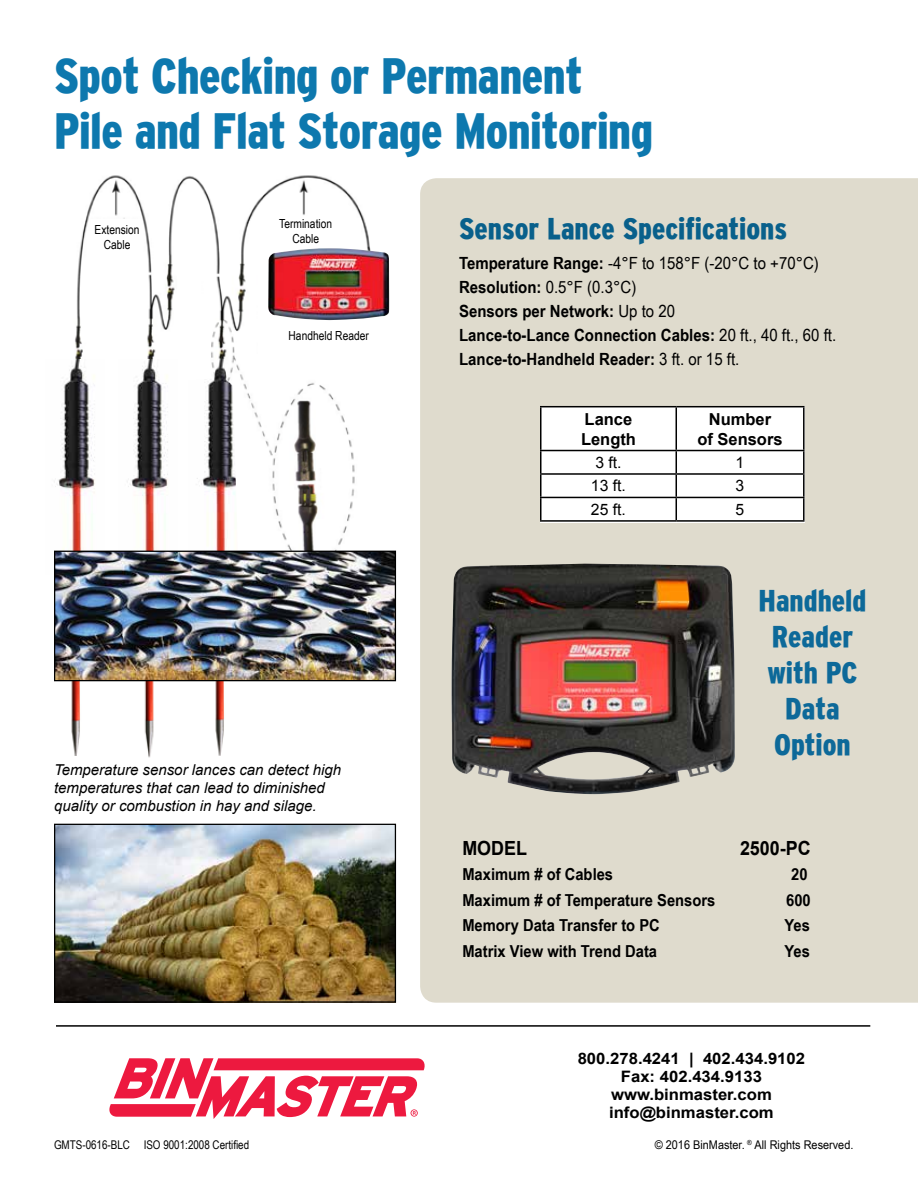
<style>
.page{position:relative;width:918px;height:1188px;background:#fff}
.page>*{position:absolute;margin:0;border:0;box-sizing:border-box;transform-origin:0 0}
.t1{font:900 condensed 49.5px/55.5px "Interstate";letter-spacing:-.01em;color:#0d78ae}
.t2{font:900 condensed 30px/36px "Interstate";color:#0d6999;text-align:center}
.t3{font:900 condensed 30px "Interstate";color:#09608b}
.t4{font:700 19.5px "Arial";color:#000;scale:.92 1}
.t5{font:700 16.8px/24px "Arial Narrow";color:#000;scale:1.09 1}
.t6{font:700 16.5px "Arial Narrow";color:#000;scale:1.09 1}
.t7{font:700 16.5px/19.8px "Arial";color:#000}
.t8{font:700 15.75px/18px "Arial";color:#000;text-align:center;scale:1.06 1}
.t9{font:15.75px "Arial";color:#000}
.t10{font:italic 15px/18px "Arial";color:#000}
.t11{font:12.45px/15px "Arial Narrow";color:#000;text-align:center}
.t12{font:12px "Arial Narrow";color:#000}
.t13{font:12px "Arial Narrow";color:#000;scale:1.11 1}
.s1{font-weight:400}
</style>
<div class="page">
<div style="left:420px;top:178px;width:498px;height:825px;background:#dfdbcd"></div>
<svg style="left:109px;top:1058px;width:316px;height:61px"></svg>
<img style="left:75px;top:175px;width:297px;height:376px">
<img style="left:268px;top:248px;width:121px;height:72px">
<img style="left:54px;top:359px;width:51px;height:192px">
<img style="left:54px;top:681px;width:50px;height:75px">
<img style="left:118px;top:359px;width:60px;height:192px">
<img style="left:118px;top:681px;width:59px;height:77px">
<img style="left:189px;top:359px;width:50px;height:192px">
<img style="left:188px;top:681px;width:60px;height:74px">
<img style="left:56px;top:553px;width:338px;height:126px">
<div style="left:54px;top:551px;width:342px;height:130px;border:1px solid #000"></div>
<img style="left:56px;top:826px;width:338px;height:175px">
<div style="left:54px;top:824px;width:342px;height:179px;border:1px solid #000"></div>
<hr style="left:56px;top:1025px;width:814px;height:2px;background:#000">
<div style="left:540px;top:406px;width:265px;height:116px;background:#fff"></div>
<hr style="left:540px;top:406px;width:136px;height:1px;background:#000">
<hr style="left:540px;top:407px;width:2px;height:43px;background:#000">
<hr style="left:676px;top:406px;width:129px;height:1px;background:#000">
<hr style="left:676px;top:407px;width:1px;height:43px;background:#000">
<hr style="left:803px;top:407px;width:2px;height:43px;background:#000">
<hr style="left:540px;top:450px;width:136px;height:1px;background:#000">
<hr style="left:540px;top:451px;width:2px;height:22px;background:#000">
<hr style="left:676px;top:450px;width:129px;height:1px;background:#000">
<hr style="left:803px;top:451px;width:2px;height:22px;background:#000">
<hr style="left:540px;top:473px;width:136px;height:2px;background:#000">
<hr style="left:540px;top:475px;width:2px;height:22px;background:#000">
<hr style="left:676px;top:473px;width:129px;height:2px;background:#000">
<hr style="left:803px;top:475px;width:2px;height:22px;background:#000">
<hr style="left:540px;top:497px;width:136px;height:1px;background:#000">
<hr style="left:540px;top:498px;width:2px;height:22px;background:#000">
<hr style="left:676px;top:497px;width:129px;height:1px;background:#000">
<svg style="left:676px;top:451px;width:1px;height:69px"></svg>
<hr style="left:803px;top:498px;width:2px;height:22px;background:#000">
<hr style="left:540px;top:520px;width:136px;height:2px;background:#000">
<hr style="left:676px;top:520px;width:129px;height:2px;background:#000">
<img style="left:451px;top:564px;width:228px;height:230px">
<h1 class="t1" style="left:54px;top:47px;width:601px">Spot Checking or Permanent<br>Pile and Flat Storage Monitoring</h1>
<p class="t11" style="left:95px;top:221px;width:46px">Extension<br>Cable</p>
<p class="t11" style="left:279px;top:216px;width:54px">Termination<br>Cable</p>
<p class="t11" style="left:289px;top:328px;width:82px">Handheld Reader</p>
<p class="t10" style="left:54px;top:761px;width:289px">Temperature sensor lances can detect high temperatures that can lead to diminished quality or combustion in hay and silage.</p>
<h2 class="t3" style="left:459px;top:212px;width:330px">Sensor Lance Specifications</h2>
<p class="t5" style="left:459px;top:250px;width:348px">Temperature Range: <span class="s1">-4°F to 158°F (-20°C to +70°C)<br></span>Resolution: <span class="s1">0.5°F (0.3°C)<br></span>Sensors per Network: <span class="s1">Up to 20<br></span>Lance-to-Lance Connection Cables: <span class="s1">20 ft., 40 ft., 60 ft.<br></span>Lance-to-Handheld Reader: <span class="s1">3 ft. or 15 ft.</span></p>
<p class="t7" style="left:581px;top:410px;width:56px">Lance<br>Length</p>
<p class="t7" style="left:697px;top:410px;width:87px;text-align:center">Number<br>of Sensors</p>
<p class="t9" style="left:595px;top:452px;width:28px">3 ft.</p>
<p class="t9" style="left:736px;top:452px;width:10px">1</p>
<p class="t9" style="left:591px;top:476px;width:37px">13 ft.</p>
<p class="t9" style="left:736px;top:476px;width:10px">3</p>
<p class="t9" style="left:591px;top:499px;width:37px">25 ft.</p>
<p class="t9" style="left:736px;top:499px;width:10px">5</p>
<h2 class="t2" style="left:759px;top:582px;width:109px">Handheld<br>Reader with PC<br>Data<br>Option</h2>
<p class="t4" style="left:462px;top:835px;width:72px">MODEL</p>
<p class="t4" style="left:740px;top:835px;width:78px">2500-PC</p>
<p class="t6" style="left:462px;top:862px;width:140px">Maximum # of Cables</p>
<p class="t6" style="left:791px;top:862px;width:17px">20</p>
<p class="t6" style="left:462px;top:888px;width:234px">Maximum # of Temperature Sensors</p>
<p class="t6" style="left:786px;top:888px;width:24px">600</p>
<p class="t6" style="left:462px;top:913px;width:183px">Memory Data Transfer to PC</p>
<p class="t6" style="left:785px;top:913px;width:25px">Yes</p>
<p class="t6" style="left:462px;top:939px;width:180px">Matrix View with Trend Data</p>
<p class="t6" style="left:785px;top:939px;width:25px">Yes</p>
<p class="t8" style="left:578px;top:1050px;width:216px">800.278.4241 | 402.434.9102<br>Fax: 402.434.9133 www.binmaster.com info@binmaster.com</p>
<p class="t12" style="left:54px;top:1136px;width:197px">GMTS-0616-BLC ISO 9001:2008 Certified</p>
<p class="t13" style="left:655px;top:1136px;width:181px">© 2016 BinMaster. <sup>®</sup> All Rights Reserved.</p>
</div>
